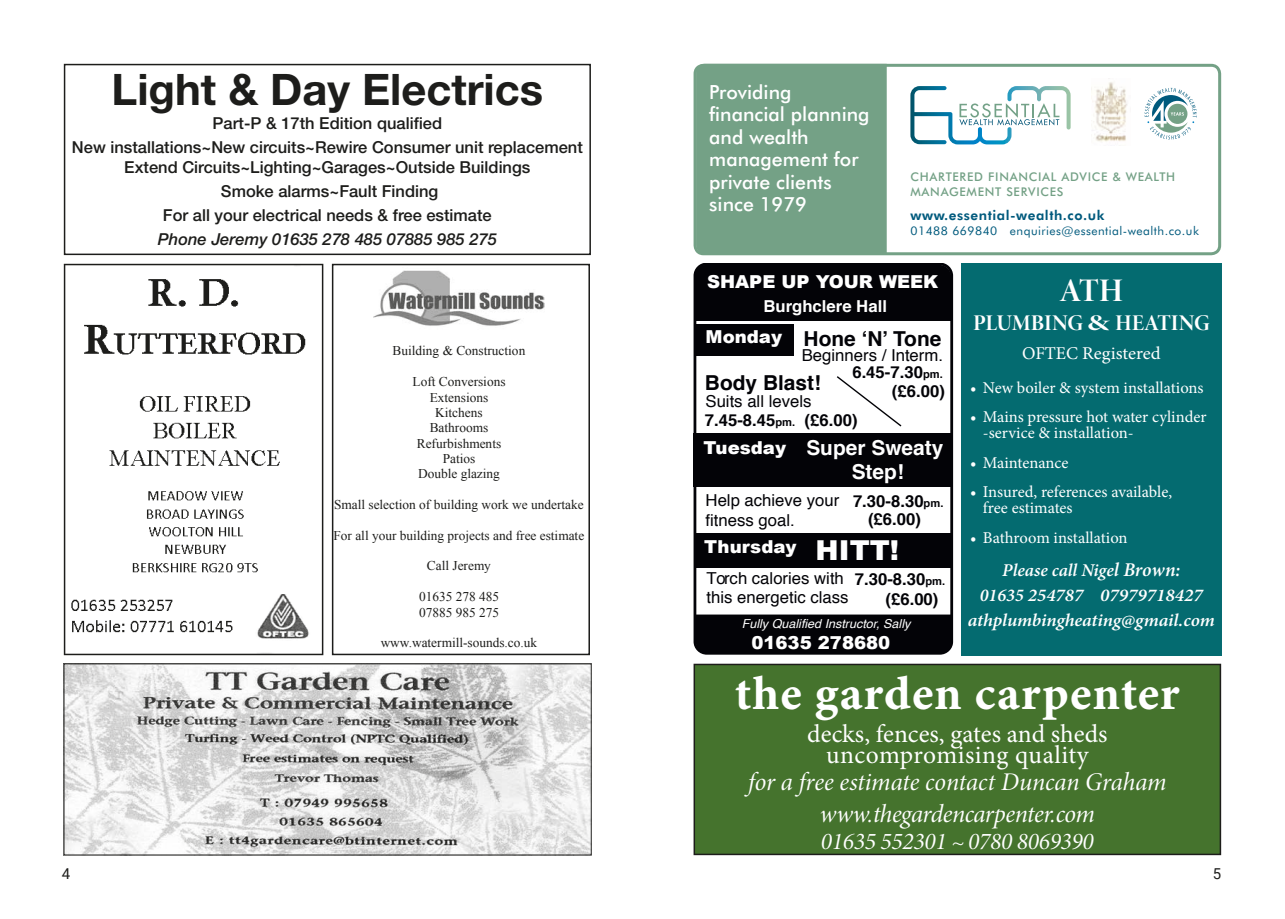
<style>
.page{position:relative;width:1285px;height:919px;background:#fff}
.page>*{position:absolute;margin:0;border:0;box-sizing:border-box;transform-origin:0 0}
.t1{font:48px "Minion Pro Bold Capt";letter-spacing:.015em;color:#fff}
.t2{font:700 43.5px "Helvetica Neue LT Std";color:#1d1d1b}
.t3{font:33px "Minion Pro Bold Disp";color:#fff}
.t4{font:25.5px/31.2px "Minion Pro It Subh";letter-spacing:-.005em;color:#fff;text-align:center}
.t5{font:25.5px/21px "Minion Pro";letter-spacing:.005em;color:#fff;text-align:center}
.t6{font:24px "Minion Pro It Subh";letter-spacing:-.01em;color:#fff}
.t7{font:22.5px "Minion Pro Bold Disp";letter-spacing:-.005em;color:#fff}
.t8{font:700 20.55px/44px "Helvetica";color:#030307}
.t9{font:700 20.55px/24.8px "Helvetica";color:#fff;text-align:center}
.t10{font:500 19.5px/22.5px "Futura BT";color:#fff}
.t11{font:italic 600 18px/25px "Minion Pro";color:#fff;text-align:center}
.t12{font:18px "Minion Pro";color:#fff}
.t13{font:900 17.85px "Arial";color:#fff}
.t14{font:500 16.5px/24px "Helvetica Neue LT Std";color:#1d1d1b;text-align:center}
.t15{font:16.5px/16.5px "Minion Pro";color:#fff}
.t16{font:16.5px/19.8px "Helvetica";color:#030307}
.t17{font:700 16.5px/17.7px "Helvetica";color:#030307;text-align:center}
.t18{font:italic 500 16.5px "Helvetica Neue LT Std";color:#1d1d1b}
.t19{font:700 16.5px "Helvetica";color:#fff}
.t20{font:15px "Roboto";color:#1d1d1b}
.t21{font:800 13.5px "Futura BT";letter-spacing:.04em;color:#005a7d}
.t22{font:13.35px/15.3px "Times New Roman";color:#1d1d1b;text-align:center}
.t23{font:italic 12.3px "Helvetica";color:#fff}
.t24{font:500 12px/15px "Futura BT";letter-spacing:.06em;color:#74a186}
.t25{font:12px "Futura BT";letter-spacing:.04em;color:#005a7d}
.s1{font-weight:700}
.s2{font-weight:700;font-size:10.95px}
.s3{font-size:10.95px}
.s4{font-size:27.45px}
.s5{font-size:19.5px}
</style>
<div class="page">
<div style="left:693px;top:64px;width:527px;height:191px;border:3px solid #74a186;border-radius:9px"></div>
<svg style="left:910px;top:86px;width:160px;height:58px"></svg>
<img style="left:1091px;top:82px;width:36px;height:60px">
<svg style="left:1144px;top:88px;width:52px;height:51px"></svg>
<div style="left:696px;top:64px;width:190px;height:189px;background:#74a186"></div>
<svg style="left:693px;top:264px;width:259px;height:390px"></svg>
<div style="left:694px;top:265px;width:256px;height:56px;background:#030307"></div>
<div style="left:693px;top:614px;width:259px;height:39px;background:#030307"></div>
<div style="left:694px;top:533px;width:257px;height:34px;background:#030307"></div>
<div style="left:693px;top:433px;width:258px;height:54px;background:#030307"></div>
<div style="left:695px;top:324px;width:98px;height:31px;background:#030307"></div>
<svg style="left:835px;top:375px;width:67px;height:53px"></svg>
<div style="left:961px;top:264px;width:259px;height:391px;background:#046b70"></div>
<div style="left:64px;top:64px;width:527px;height:191px;border:1px solid #1d1d1b"></div>
<img style="left:66px;top:665px;width:523px;height:188px">
<div style="left:64px;top:663px;width:527px;height:192px;border:1px solid #1d1d1b"></div>
<svg style="left:64px;top:264px;width:259px;height:391px"></svg>
<img style="left:374px;top:270px;width:170px;height:56px">
<div style="left:332px;top:264px;width:258px;height:391px;border:2px solid #1d1d1b"></div>
<div style="left:694px;top:664px;width:526px;height:190px;background:#45732d"></div>
<div style="left:693px;top:663px;width:527px;height:192px;border:2px solid #1d1d1b"></div>
<h2 class="t2" style="left:112px;top:62px;width:433px">Light &amp; Day Electrics</h2>
<p class="t14" style="left:72px;top:111px;width:512px">Part-P &amp; 17th Edition qualified<br>New installations~New circuits~Rewire Consumer unit replacement</p>
<p class="t14" style="left:124px;top:155px;width:407px">Extend Circuits~Lighting~Garages~Outside Buildings<br>Smoke alarms~Fault Finding<br>For all your electrical needs &amp; free estimate</p>
<p class="t18" style="left:158px;top:229px;width:340px">Phone Jeremy 01635 278 485 07885 985 275</p>
<p class="t22" style="left:392px;top:344px;width:134px">Building &amp; Construction</p>
<p class="t22" style="left:412px;top:375px;width:94px">Loft Conversions<br>Extensions<br>Kitchens<br>Bathrooms<br>Refurbishments<br>Patios<br>Double glazing</p>
<p class="t22" style="left:334px;top:498px;width:251px">Small selection of building work we undertake</p>
<p class="t22" style="left:333px;top:529px;width:252px">For all your building projects and free estimate</p>
<p class="t22" style="left:427px;top:559px;width:65px">Call Jeremy</p>
<p class="t22" style="left:419px;top:590px;width:82px;text-align:left">01635 278 485<br>07885 985 275</p>
<p class="t22" style="left:380px;top:636px;width:158px">www.watermill-sounds.co.uk</p>
<h3 class="t10" style="left:709px;top:80px;width:162px">Providing financial planning and wealth management for private clients since 1979</h3>
<p class="t24" style="left:910px;top:169px;width:266px">CHARTERED FINANCIAL ADVICE &amp; WEALTH<br>MANAGEMENT SERVICES</p>
<p class="t21" style="left:910px;top:207px;width:195px">www.essential-wealth.co.uk</p>
<p class="t25" style="left:910px;top:224px;width:290px">01488 669840 enquiries@essential-wealth.co.uk</p>
<h3 class="t13" style="left:707px;top:268px;width:233px">SHAPE UP YOUR WEEK</h3>
<p class="t19" style="left:763px;top:293px;width:125px">Burghclere Hall</p>
<h3 class="t13" style="left:705px;top:323px;width:78px">Monday</h3>
<h3 class="t8" style="left:705px;top:317px;width:238px;text-indent:99px">Hone ʻNʼ Tone<br>Body Blast!</h3>
<p class="t16" style="left:705px;top:391px;width:107px">Suits all levels</p>
<h3 class="t9" style="left:806px;top:435px;width:138px">Super Sweaty<br>Step!</h3>
<p class="t16" style="left:801px;top:347px;width:143px;line-height:16.8px;text-align:right">Beginners / Interm.<br><span class="s1">6.45-7.30</span><span class="s2">pm.</span></p>
<p class="t17" style="left:891px;top:382px;width:54px">(£6.00)</p>
<p class="t17" style="left:704px;top:412px;width:154px">7.45-8.45<span class="s3">pm.</span> (£6.00)</p>
<h3 class="t13" style="left:703px;top:434px;width:84px">Tuesday</h3>
<p class="t16" style="left:705px;top:490px;width:135px">Help achieve your fitness goal.</p>
<p class="t17" style="left:852px;top:492px;width:92px">7.30-8.30<span class="s3">pm. </span>(£6.00)</p>
<h3 class="t13" style="left:704px;top:534px;width:197px">Thursday <span class="s4">HITT!</span></h3>
<p class="t16" style="left:706px;top:568px;width:144px">Torch calories with this energetic class</p>
<p class="t17" style="left:854px;top:570px;width:92px">7.30-8.30<span class="s3">pm.</span></p>
<p class="t17" style="left:885px;top:590px;width:54px">(£6.00)</p>
<p class="t23" style="left:741px;top:614px;width:170px">Fully Qualified Instructor, Sally</p>
<h3 class="t13" style="left:751px;top:629px;width:140px">01635 278680</h3>
<h3 class="t3" style="left:1059px;top:268px;width:65px">ATH</h3>
<h3 class="t7" style="left:972px;top:308px;width:238px">PLUMBING &amp; HEATING</h3>
<h3 class="t12" style="left:1021px;top:341px;width:140px">OFTEC Registered</h3>
<p class="t15" style="left:969px;top:379px;width:235px">• New boiler &amp; system installations</p>
<p class="t15" style="left:982px;top:408px;width:225px;text-indent:-13px">• Mains pressure hot water cylinder -service &amp; installation-</p>
<p class="t15" style="left:969px;top:454px;width:100px">• Maintenance</p>
<p class="t15" style="left:982px;top:483px;width:191px;text-indent:-13px">• Insured, references available, free estimates</p>
<p class="t15" style="left:969px;top:529px;width:159px">• Bathroom installation</p>
<h3 class="t11" style="left:967px;top:557px;width:248px">Please call Nige<span class="s5">l Brown:<br></span>01635 254787 07979718427 athplumbingheating@gmail.com</h3>
<h1 class="t1" style="left:734px;top:658px;width:446px">the garden carpenter</h1>
<h3 class="t5" style="left:807px;top:723px;width:302px">decks, fences, gates and sheds uncompromising quality</h3>
<h3 class="t4" style="left:748px;top:766px;width:420px">for a free estimate contact Duncan Graham www.thegardencarpenter.com</h3>
<h3 class="t6" style="left:820px;top:825px;width:274px">01635 552301 ~ 0780 8069390</h3>
<p class="t20" style="left:62px;top:863px;width:10px">4</p>
<p class="t20" style="left:1212px;top:863px;width:10px">5</p>
</div>
